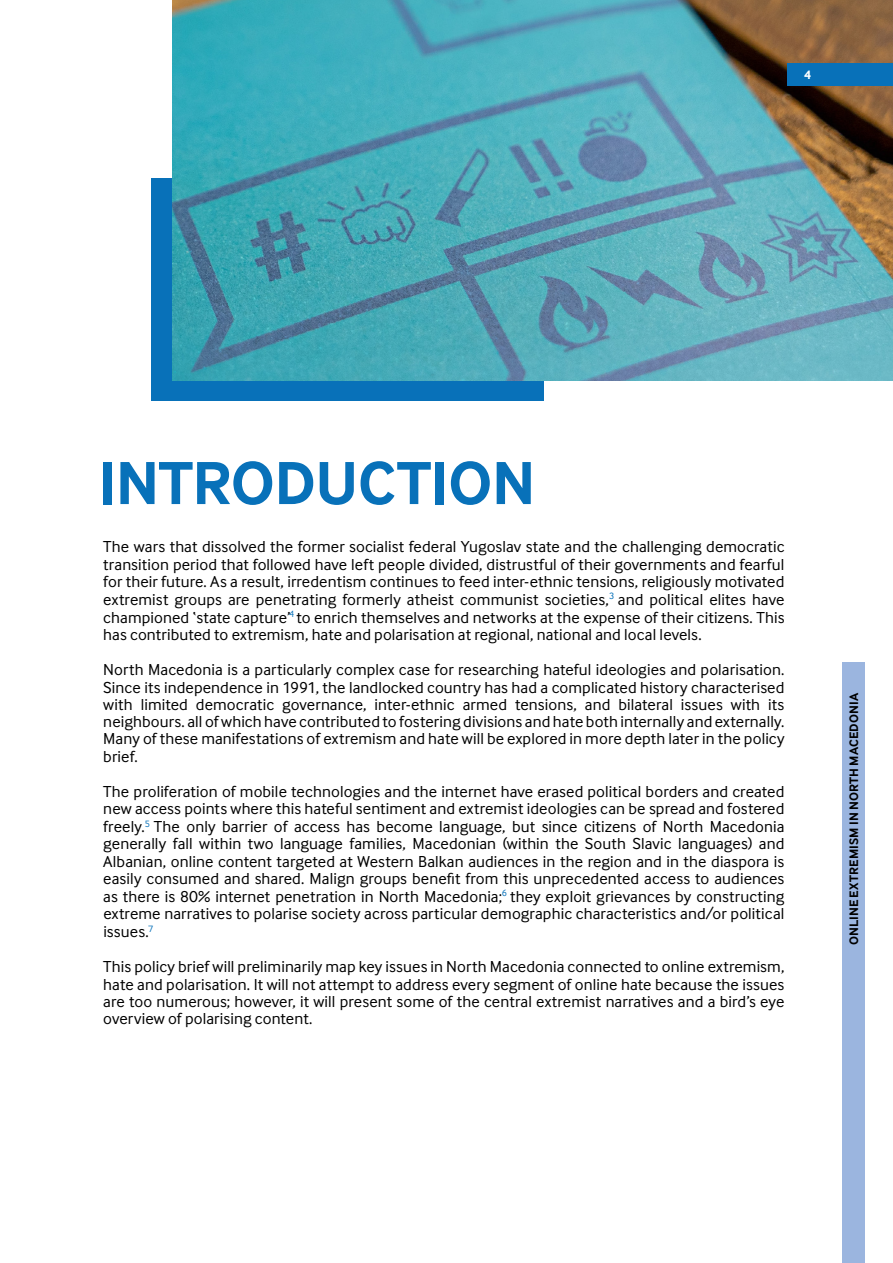
<style>
.page{position:relative;width:893px;height:1263px;background:#fff}
.page>*{position:absolute;margin:0;border:0;box-sizing:border-box;transform-origin:0 0}
.t1{font:700 63px "Inter Face";letter-spacing:-.01em;color:#0871b9}
.t2{font:16.5px/17.5px "Inter Face";letter-spacing:.005em;color:#000;text-align:justify}
.t3{font:700 12.75px "Inter Face";letter-spacing:.01em;color:#000}
.t4{font:700 12.75px "Inter Face";color:#fff}
</style>
<div class="page">
<div style="left:842px;top:662px;width:23px;height:601px;background:#9bb5df"></div>
<hr style="left:0;top:1px;width:1px;height:1262px;background:#0871b9">
<svg style="left:0;top:64px;width:1px;height:22px"></svg>
<div style="left:151px;top:179px;width:392px;height:222px;background:#0871b9"></div>
<img style="left:172px;top:0;width:721px;height:380px">
<div style="left:787px;top:64px;width:106px;height:22px;background:#0871b9"></div>
<p class="t4" style="left:804px;top:67px;width:8px">4</p>
<h1 class="t1" style="left:98px;top:447px;width:439px">INTRODUCTION</h1>
<p class="t2" style="left:103px;top:538px;width:683px">The wars that dissolved the former socialist federal Yugoslav state and the challenging democratic transition period that followed have left people divided, distrustful of their governments and fearful for their future. As a result, irredentism continues to feed inter-ethnic tensions, religiously motivated extremist groups are penetrating formerly atheist communist societies,<sup>3</sup> and political elites have championed ‘state capture’<sup>4</sup> to enrich themselves and networks at the expense of their citizens. This has contributed to extremism, hate and polarisation at regional, national and local levels.</p>
<p class="t2" style="left:103px;top:661px;width:683px">North Macedonia is a particularly complex case for researching hateful ideologies and polarisation.<br>Since its independence in 1991, the landlocked country has had a complicated history characterised with limited democratic governance, inter-ethnic armed tensions, and bilateral issues with its neighbours. all of which have contributed to fostering divisions and hate both internally and externally.<br>Many of these manifestations of extremism and hate will be explored in more depth later in the policy brief.</p>
<p class="t2" style="left:103px;top:782px;width:683px">The proliferation of mobile technologies and the internet have erased political borders and created new access points where this hateful sentiment and extremist ideologies can be spread and fostered freely.<sup>5</sup> The only barrier of access has become language, but since citizens of North Macedonia generally fall within two language families, Macedonian (within the South Slavic languages) and Albanian, online content targeted at Western Balkan audiences in the region and in the diaspora is easily consumed and shared. Malign groups benefit from this unprecedented access to audiences as there is 80% internet penetration in North Macedonia;<sup>6</sup> they exploit grievances by constructing extreme narratives to polarise society across particular demographic characteristics and/or political issues.<sup>7</sup></p>
<p class="t2" style="left:103px;top:958px;width:683px">This policy brief will preliminarily map key issues in North Macedonia connected to online extremism, hate and polarisation. It will not attempt to address every segment of online hate because the issues are too numerous; however, it will present some of the central extremist narratives and a bird’s eye overview of polarising content.</p>
<p class="t3" style="left:846px;top:945px;width:254px;rotate:-90deg">ONLINE EXTREMISM IN NORTH MACEDONIA</p>
</div>
